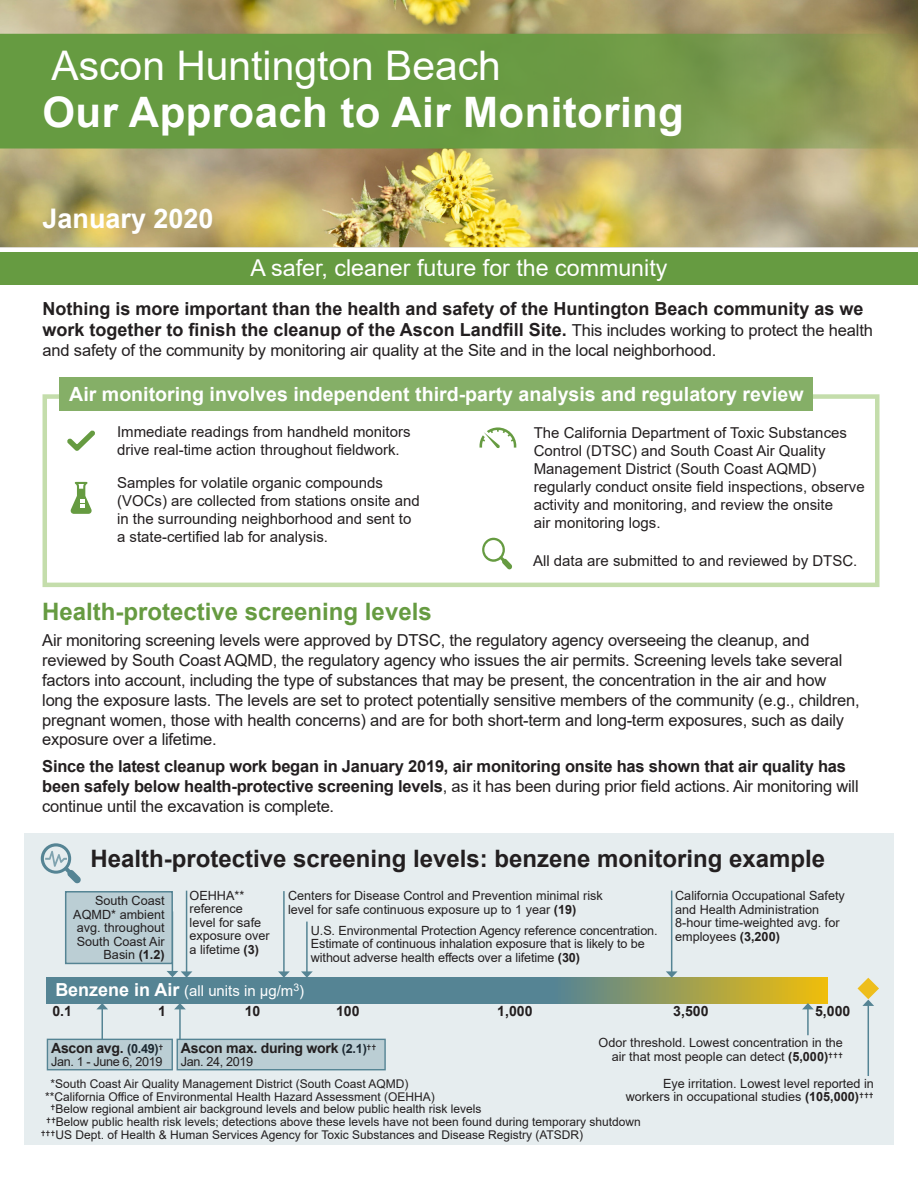
<style>
.page{position:relative;width:918px;height:1188px;background:#fff}
.page>*{position:absolute;margin:0;border:0;box-sizing:border-box;transform-origin:0 0}
.t1{font:700 42px "Arial";letter-spacing:.01em;color:#fff}
.t2{font:40.8px "Arial";color:#fff}
.t3{font:700 27px "Arial";color:#fff}
.Body_Title{font:700 24px "Arial";color:#231f20}
.Body_Title-2{font:700 24px "Arial";color:#669b41}
.t4{font:23.25px "Arial";color:#fff}
.Body_Title-3{font:700 19.65px "Arial";color:#fff}
.Body_Title-4{font:700 18px/21.6px "Arial";color:#231f20}
.Body_Title-5{font:16.5px/19.8px "Arial";letter-spacing:-.015em;color:#231f20}
.Body_Title-6{font:700 16.5px/19.8px "Arial";letter-spacing:-.015em;color:#231f20}
.Body_Title-7{font:15px/18px "Arial";color:#231f20}
.Body_Title-8{font:15px "Arial";color:#fff}
.Body_Title-9{font:700 14.1px "Arial";letter-spacing:-.02em;color:#231f20}
.Body_Title-10{font:12.6px/13.5px "Arial";color:#231f20}
.Body_Title-11{font:12.6px "Arial";letter-spacing:-.03em;color:#231f20}
.Body_Title-12{font:12px "Arial";color:#231f20}
.s1{font-weight:400;font-size:16.5px}
.s2{font-weight:400}
.s3{font-weight:700}
.s4{font-weight:700;font-size:18px}
.s5{font-size:12.6px;color:#1c2932}
.s6{font-family:"Gotham";font-size:12px}
.s7{font-family:"Gotham";font-weight:700;font-size:12px}
.s8{font-family:"Gotham";font-weight:700}
</style>
<div class="page">
<img style="left:0;top:0;width:918px;height:247px">
<svg style="left:0;top:34px;width:918px;height:115px;background:#719a47"></svg>
<div style="left:0;top:252px;width:918px;height:32px;background:#669b41"></div>
<div style="left:43px;top:394px;width:837px;height:193px;border:4px solid #c4ddab"></div>
<svg style="left:70px;top:482px;width:22px;height:32px"></svg>
<svg style="left:67px;top:430px;width:28px;height:21px"></svg>
<svg style="left:480px;top:427px;width:36px;height:21px"></svg>
<svg style="left:482px;top:538px;width:30px;height:31px"></svg>
<div style="left:60px;top:377px;width:753px;height:34px;background:#85af67"></div>
<div style="left:24px;top:833px;width:870px;height:312px;background:#e6edef"></div>
<svg style="left:41px;top:843px;width:40px;height:41px"></svg>
<svg style="left:47px;top:978px;width:780px;height:25px;background:#6f8d7c"></svg>
<hr style="left:172px;top:911px;width:1px;height:61px;background:#558494">
<hr style="left:186px;top:891px;width:1px;height:81px;background:#558494">
<svg style="left:167px;top:971px;width:25px;height:7px"></svg>
<hr style="left:306px;top:922px;width:2px;height:50px;background:#558494">
<svg style="left:301px;top:971px;width:12px;height:7px"></svg>
<hr style="left:671px;top:891px;width:1px;height:81px;background:#558494">
<svg style="left:666px;top:971px;width:12px;height:7px"></svg>
<hr style="left:102px;top:1009px;width:1px;height:52px;background:#558494">
<svg style="left:96px;top:1003px;width:12px;height:6px"></svg>
<hr style="left:179px;top:1009px;width:2px;height:52px;background:#558494">
<svg style="left:174px;top:1003px;width:12px;height:6px"></svg>
<hr style="left:807px;top:1009px;width:2px;height:26px;background:#558494">
<svg style="left:802px;top:1003px;width:12px;height:6px"></svg>
<div style="left:47px;top:1039px;width:125px;height:31px;background:#bbced4"></div>
<div style="left:47px;top:1039px;width:126px;height:31px;border:1px solid #558494"></div>
<div style="left:177px;top:1039px;width:208px;height:31px;background:#bbced4"></div>
<div style="left:177px;top:1039px;width:209px;height:31px;border:1px solid #558494"></div>
<div style="left:66px;top:892px;width:106px;height:71px;background:#bbced4"></div>
<div style="left:65px;top:891px;width:108px;height:73px;border:1px solid #558494"></div>
<hr style="left:283px;top:891px;width:2px;height:81px;background:#558494">
<svg style="left:278px;top:971px;width:12px;height:7px"></svg>
<hr style="left:868px;top:1005px;width:1px;height:71px;background:#558494">
<svg style="left:858px;top:978px;width:21px;height:28px"></svg>
<p class="t2" style="left:52px;top:38px;width:451px">Ascon Huntington Beach</p>
<p class="t1" style="left:43px;top:83px;width:643px">Our Approach to Air Monitoring</p>
<p class="t3" style="left:43px;top:199px;width:173px">January 2020</p>
<p class="t4" style="left:251px;top:252px;width:418px">A safer, cleaner future for the community</p>
<p class="Body_Title-4" style="left:43px;top:298px;width:832px">Nothing is more important than the health and safety of the Huntington Beach community as we work together to finish the cleanup of the Ascon Landfill Site. <span class="s1">This includes working to protect the health</span></p>
<p class="Body_Title-5" style="left:43px;top:340px;width:676px">and safety of the community by monitoring air quality at the Site and in the local neighborhood.</p>
<p class="Body_Title-3" style="left:69px;top:381px;width:736px">Air monitoring involves independent third-party analysis and regulatory review</p>
<p class="Body_Title-7" style="left:117px;top:423px;width:295px">Immediate readings from handheld monitors drive real-time action throughout fieldwork.</p>
<p class="Body_Title-7" style="left:534px;top:423px;width:332px">The California Department of Toxic Substances Control (DTSC) and South Coast Air Quality Management District (South Coast AQMD) regularly conduct onsite field inspections, observe activity and monitoring, and review the onsite<br>air monitoring logs.</p>
<p class="Body_Title-7" style="left:533px;top:552px;width:326px">All data are submitted to and reviewed by DTSC.</p>
<p class="Body_Title-7" style="left:117px;top:473px;width:304px">Samples for volatile organic compounds (VOCs) are collected from stations onsite and in the surrounding neighborhood and sent to a state-certified lab for analysis.</p>
<p class="Body_Title-2" style="left:42px;top:595px;width:391px">Health-protective screening levels</p>
<p class="Body_Title-5" style="left:42px;top:631px;width:819px">Air monitoring screening levels were approved by DTSC, the regulatory agency overseeing the cleanup, and reviewed by South Coast AQMD, the regulatory agency who issues the air permits. Screening levels take several factors into account, including the type of substances that may be present, the concentration in the air and how long the exposure lasts. The levels are set to protect potentially sensitive members of the community (e.g., children, pregnant women, those with health concerns) and are for both short-term and long-term exposures, such as daily exposure over a lifetime.</p>
<p class="Body_Title-6" style="left:42px;top:756px;width:818px">Since the latest cleanup work began in January 2019, air monitoring onsite has shown that air quality has been safely below health-protective screening levels<span class="s2">, as it has been during prior field actions. Air monitoring will continue until the excavation is complete.</span></p>
<p class="Body_Title" style="left:90px;top:841px;width:736px">Health-protective screening levels: benzene monitoring example</p>
<p class="Body_Title-10" style="left:675px;top:889px;width:171px">California Occupational Safety and Health Administration<br>8-hour time-weighted avg. for employees <span class="s3">(3,200)</span></p>
<p class="Body_Title-10" style="left:190px;top:889px;width:82px">OEHHA** reference level for safe exposure over a lifetime <span class="s3">(3)</span></p>
<p class="Body_Title-10" style="left:73px;top:894px;width:93px;text-align:right">South Coast<br>AQMD* ambient avg. throughout<br>South Coast Air<br>Basin <span class="s3">(1.2)</span></p>
<p class="Body_Title-10" style="left:288px;top:889px;width:316px">Centers for Disease Control and Prevention minimal risk level for safe continuous exposure up to 1 year <span class="s3">(19)</span></p>
<p class="Body_Title-10" style="left:311px;top:924px;width:348px">U.S. Environmental Protection Agency reference concentration.<br>Estimate of continuous inhalation exposure that is likely to be without adverse health effects over a lifetime <span class="s3">(30)</span></p>
<p class="Body_Title-8" style="left:55px;top:980px;width:250px"><span class="s4">Benzene in Air</span> (all units in µg/m<sup>3</sup>)</p>
<p class="Body_Title-9" style="left:52px;top:1001px;width:21px">0.1</p>
<p class="Body_Title-9" style="left:158px;top:1001px;width:9px">1</p>
<p class="Body_Title-9" style="left:245px;top:1001px;width:17px">10</p>
<p class="Body_Title-9" style="left:336px;top:1001px;width:25px">100</p>
<p class="Body_Title-9" style="left:497px;top:1001px;width:37px">1,000</p>
<p class="Body_Title-9" style="left:673px;top:1001px;width:37px">3,500</p>
<p class="Body_Title-9" style="left:815px;top:1001px;width:37px">5,000</p>
<p class="Body_Title-9" style="left:51px;top:1038px;width:114px">Ascon avg. <span class="s5">(0.49)</span><span class="s6">†</span></p>
<p class="Body_Title-11" style="left:51px;top:1053px;width:113px">Jan. 1 - June 6, 2019</p>
<p class="Body_Title-9" style="left:181px;top:1038px;width:197px">Ascon max. during work <span class="s5">(2.1)</span><span class="s6">††</span></p>
<p class="Body_Title-11" style="left:181px;top:1053px;width:74px">Jan. 24, 2019</p>
<p class="Body_Title-10" style="left:599px;top:1036px;width:246px;text-align:right">Odor threshold. Lowest concentration in the air that most people can detect <span class="s3">(5,000)</span><span class="s7">†††</span></p>
<p class="Body_Title-10" style="left:626px;top:1076px;width:250px;text-align:right">Eye irritation. Lowest level reported in workers in occupational studies <span class="s3">(105,000)</span><span class="s7">†††</span></p>
<p class="Body_Title-12" style="left:50px;top:1075px;width:360px">*South Coast Air Quality Management District (South Coast AQMD)</p>
<p class="Body_Title-12" style="left:45px;top:1088px;width:391px">**California Office of Environmental Health Hazard Assessment (OEHHA)</p>
<p class="Body_Title-12" style="left:50px;top:1101px;width:433px"><span class="s8">†</span>Below regional ambient air background levels and below public health risk levels</p>
<p class="Body_Title-12" style="left:46px;top:1114px;width:596px"><span class="s8">††</span>Below public health risk levels; detections above these levels have not been found during temporary shutdown</p>
<p class="Body_Title-12" style="left:41px;top:1126px;width:544px"><span class="s8">†††</span>US Dept. of Health &amp; Human Services Agency for Toxic Substances and Disease Registry (ATSDR)</p>
</div>
